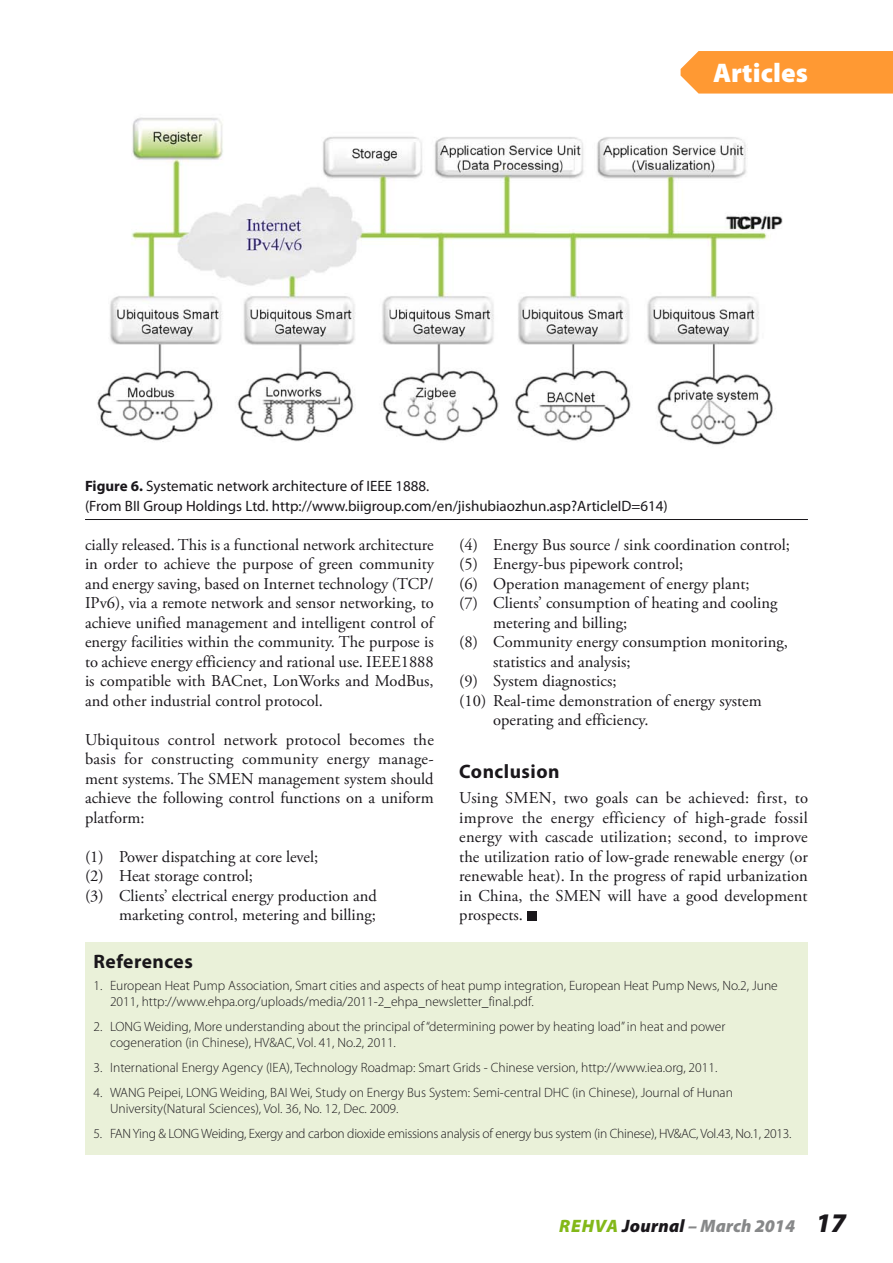
<style>
.page{position:relative;width:893px;height:1263px;background:#fff}
.page>*{position:absolute;margin:0;border:0;box-sizing:border-box;transform-origin:0 0}
.t1{font:900 27px "Myriad Pro";letter-spacing:.005em;color:#fff}
.t2{font:700 19.5px "Myriad Pro";letter-spacing:.025em;color:#1a171b}
.t3{font:italic 900 18px "Myriad Pro";letter-spacing:.015em;color:#878889}
.t4{font:16.5px/19.5px "Adobe Garamond Pro";color:#1a171b;text-align:justify}
.t5{font:15px/19.5px "Myriad Pro";color:#1a171b}
.t6{font:300 13.5px/16.2px "Myriad Pro";color:#1a171b}
.t7{font:300 13.5px "Myriad Pro";letter-spacing:-.02em;color:#1a171b}
.s1{font-weight:700}
.s2{color:#83b819}
.s3{color:#1a171b}
.s4{font-size:27px;color:#1a171b}
</style>
<div class="page">
<div style="left:527px;top:911px;width:10px;height:9px;background:#1a171b"></div>
<div style="left:85px;top:942px;width:723px;height:212px;background:#eaf1d9"></div>
<hr style="left:85px;top:519px;width:723px;height:1px;background:#1a171b">
<img style="left:97px;top:117px;width:686px;height:328px">
<div style="left:681px;top:51px;width:212px;height:43px;background:#f93"></div>
<h1 class="t1" style="left:713px;top:54px;width:96px">Articles</h1>
<p class="t5" style="left:85px;top:476px;width:584px"><span class="s1">Figure 6.</span> Systematic network architecture of IEEE 1888.<br>(From BII Group Holdings Ltd. http://www.biigroup.com/en/jishubiaozhun.asp?ArticleID=614)</p>
<p class="t4" style="left:85px;top:535px;width:350px">cially released. This is a functional network architecture in order to achieve the purpose of green community and energy saving, based on Internet technology (TCP/ IPv6), via a remote network and sensor networking, to achieve unified management and intelligent control of energy facilities within the community. The purpose is to achieve energy efficiency and rational use. IEEE1888 is compatible with BACnet, LonWorks and ModBus, and other industrial control protocol.</p>
<p class="t4" style="left:85px;top:730px;width:350px">Ubiquitous control network protocol becomes the basis for constructing community energy manage&shy;ment systems. The SMEN management system should achieve the following control functions on a uniform platform:</p>
<p class="t4" style="left:85px;top:847px;width:235px">(1) Power dispatching at core level;</p>
<p class="t4" style="left:85px;top:867px;width:169px">(2) Heat storage control;</p>
<p class="t4" style="left:85px;top:886px;width:293px">(3) Clients’ electrical energy production and</p>
<p class="t4" style="left:119px;top:906px;width:258px">marketing control, metering and billing;</p>
<p class="t4" style="left:459px;top:535px;width:332px">(4) Energy Bus source / sink coordination control;</p>
<p class="t4" style="left:459px;top:555px;width:226px">(5) Energy-bus pipework control;</p>
<p class="t4" style="left:459px;top:574px;width:292px">(6) Operation management of energy plant;</p>
<p class="t4" style="left:459px;top:594px;width:320px">(7) Clients’ consumption of heating and cooling</p>
<p class="t4" style="left:493px;top:613px;width:135px">metering and billing;</p>
<p class="t4" style="left:459px;top:633px;width:330px">(8) Community energy consumption monitoring,</p>
<p class="t4" style="left:493px;top:652px;width:139px">statistics and analysis;</p>
<p class="t4" style="left:459px;top:672px;width:159px">(9) System diagnostics;</p>
<p class="t4" style="left:459px;top:691px;width:304px">(10) Real-time demonstration of energy system</p>
<p class="t4" style="left:493px;top:711px;width:157px">operating and efficiency.</p>
<p class="t2" style="left:459px;top:758px;width:102px">Conclusion</p>
<p class="t4" style="left:459px;top:789px;width:350px">Using SMEN, two goals can be achieved: first, to improve the energy efficiency of high-grade fossil energy with cascade utilization; second, to improve the utilization ratio of low-grade renewable energy (or renewable heat). In the progress of rapid urbanization in China, the SMEN will have a good development prospects.</p>
<p class="t2" style="left:94px;top:949px;width:101px">References</p>
<p class="t6" style="left:110px;top:977px;width:669px;text-indent:-16px">1. European Heat Pump Association, Smart cities and aspects of heat pump integration, European Heat Pump News, No.2, June<br>2011, http://www.ehpa.org/uploads/media/2011-2_ehpa_newsletter_final.pdf.</p>
<p class="t6" style="left:110px;top:1018px;width:617px;text-indent:-16px">2. LONG Weiding, More understanding about the principal of “determining power by heating load” in heat and power cogeneration (in Chinese), HV&amp;AC, Vol. 41, No.2, 2011.</p>
<p class="t6" style="left:94px;top:1059px;width:625px">3. International Energy Agency (IEA), Technology Roadmap: Smart Grids - Chinese version, http://www.iea.org, 2011.</p>
<p class="t6" style="left:110px;top:1084px;width:624px;text-indent:-16px">4. WANG Peipei, LONG Weiding, BAI Wei, Study on Energy Bus System: Semi-central DHC (in Chinese), Journal of Hunan<br>University(Natural Sciences), Vol. 36, No. 12, Dec. 2009.</p>
<p class="t7" style="left:94px;top:1125px;width:699px">5. FAN Ying &amp; LONG Weiding, Exergy and carbon dioxide emissions analysis of energy bus system (in Chinese), HV&amp;AC, Vol.43, No.1, 2013.</p>
<p class="t3" style="left:559px;top:1214px;width:288px"><span class="s2">REHVA</span> <span class="s3">Journal</span> – March 2014 <span class="s4">17</span></p>
</div>
